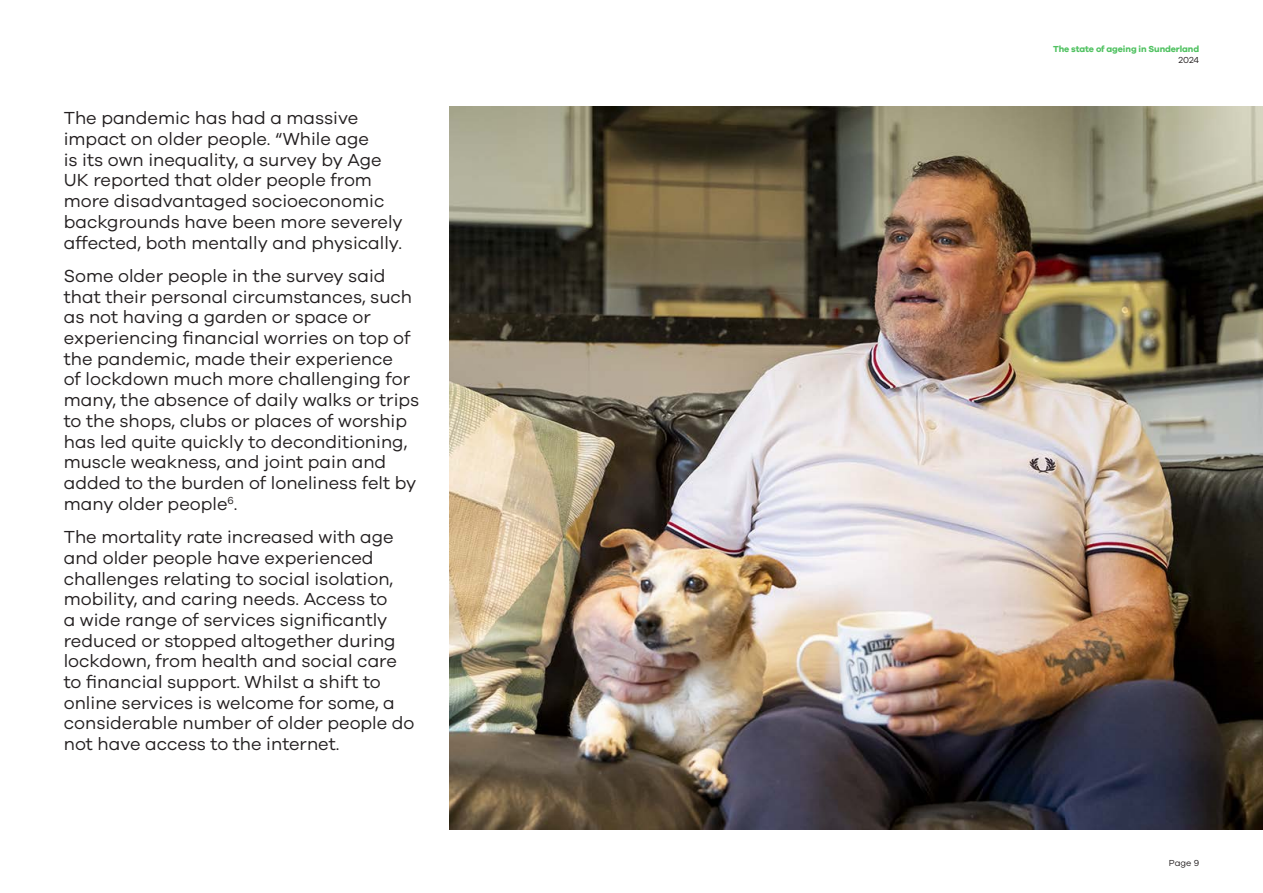
<style>
.page{position:relative;width:1263px;height:893px;background:#fff}
.page>*{position:absolute;margin:0;border:0;box-sizing:border-box;transform-origin:0 0}
.Body{font:18px/20.7px "Galano Grotesque";color:#231f20}
.t1{font:700 9px "Galano Grotesque";letter-spacing:-.01em;color:#51c262}
.t2{font:9px "Galano Grotesque";color:#231f20}
</style>
<div class="page">
<img style="left:449px;top:106px;width:814px;height:723px">
<p class="Body" style="left:64px;top:107px;width:340px">The pandemic has had a massive impact on older people. “While age<br>is its own inequality, a survey by Age UK reported that older people from more disadvantaged socioeconomic backgrounds have been more severely affected, both mentally and physically.</p>
<p class="Body" style="left:64px;top:265px;width:357px">Some older people in the survey said that their personal circumstances, such as not having a garden or space or experiencing financial worries on top of the pandemic, made their experience<br>of lockdown much more challenging for many, the absence of daily walks or trips to the shops, clubs or places of worship has led quite quickly to deconditioning, muscle weakness, and joint pain and added to the burden of loneliness felt by many older people<sup>6</sup>.</p>
<p class="Body" style="left:64px;top:526px;width:352px">The mortality rate increased with age and older people have experienced challenges relating to social isolation, mobility, and caring needs. Access to<br>a wide range of services significantly reduced or stopped altogether during lockdown, from health and social care to financial support. Whilst a shift to online services is welcome for some, a considerable number of older people do not have access to the internet.</p>
<p class="t1" style="left:1053px;top:44px;width:148px">The state of ageing in Sunderland</p>
<p class="t2" style="left:1178px;top:55px;width:22px">2024</p>
<p class="t2" style="left:1169px;top:857px;width:32px">Page 9</p>
</div>
